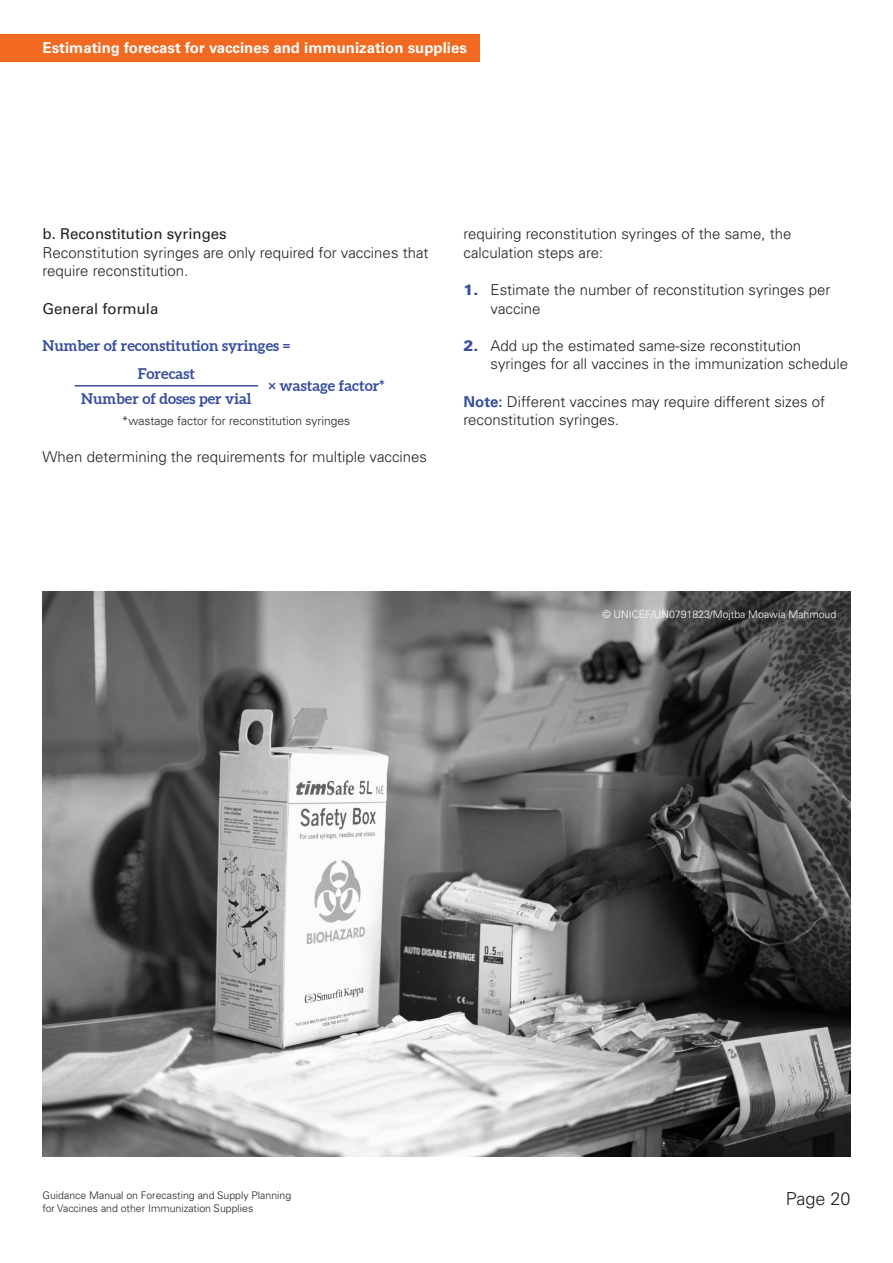
<style>
.page{position:relative;width:893px;height:1263px;background:#fff}
.page>*{position:absolute;margin:0;border:0;box-sizing:border-box;transform-origin:0 0}
.t1{font:300 18px "Univers LT Pro 45";color:#231f20}
.Body{font:15px/18.6px "Univers LT 45 Lt";color:#231f20}
.Formuale{font:700 15px "Aleo";color:#374ea2}
.Running_header{font:700 15px "Univers LT Pro 65";color:#fff}
.Body-2{font:15px "Univers LT 55 Rm";color:#231f20}
.Formuale-2{font:12px "Univers LT 45 Lt";color:#231f20}
.t2{font:300 10.5px/12.6px "Univers LT Pro 45";color:#231f20}
.Img_Credits{font:10.5px "Univers LT 45 Lt";color:#fff}
.s1{font-family:"Univers LT 55 Rm"}
.s2{font-family:"Univers LT 75 Blk";color:#374ea2}
.s3{font-family:"Univers LT 65 Bd";color:#374ea2}
</style>
<div class="page">
<hr style="left:75px;top:385px;width:183px;height:1px;background:#374ea2">
<img style="left:43px;top:591px;width:807px;height:566px">
<div style="left:0;top:34px;width:480px;height:28px;background:#f26a21"></div>
<p class="Running_header" style="left:43px;top:39px;width:426px">Estimating forecast for vaccines and immunization supplies</p>
<p class="Body" style="left:43px;top:225px;width:387px"><span class="s1">b. Reconstitution syringes<br></span>Reconstitution syringes are only required for vaccines that require reconstitution.</p>
<p class="Body-2" style="left:43px;top:299px;width:117px">General formula</p>
<p class="Formuale" style="left:43px;top:336px;width:249px">Number of reconstitution syringes =</p>
<p class="Formuale" style="left:138px;top:364px;width:59px">Forecast</p>
<p class="Formuale" style="left:81px;top:389px;width:172px">Number of doses per vial</p>
<p class="Formuale" style="left:269px;top:376px;width:118px">× wastage factor*</p>
<p class="Formuale-2" style="left:122px;top:414px;width:230px">*wastage factor for reconstitution syringes</p>
<p class="Body" style="left:43px;top:448px;width:386px">When determining the requirements for multiple vaccines</p>
<p class="Body" style="left:463px;top:225px;width:329px">requiring reconstitution syringes of the same, the calculation steps are:</p>
<p class="Body" style="left:490px;top:280px;width:341px;text-indent:-27px"><span class="s2">1.</span> Estimate the number of reconstitution syringes per vaccine</p>
<p class="Body" style="left:490px;top:336px;width:359px;text-indent:-27px"><span class="s2">2.</span> Add up the estimated same-size reconstitution syringes for all vaccines in the immunization schedule</p>
<p class="Body" style="left:463px;top:392px;width:363px"><span class="s3">Note:</span> Different vaccines may require different sizes of reconstitution syringes.</p>
<p class="Img_Credits" style="left:602px;top:607px;width:235px">© UNICEF/UN0791823/Mojtba Moawia Mahmoud</p>
<p class="t2" style="left:43px;top:1189px;width:250px">Guidance Manual on Forecasting and Supply Planning for Vaccines and other Immunization Supplies</p>
<p class="t1" style="left:786px;top:1187px;width:66px">Page 20</p>
</div>
